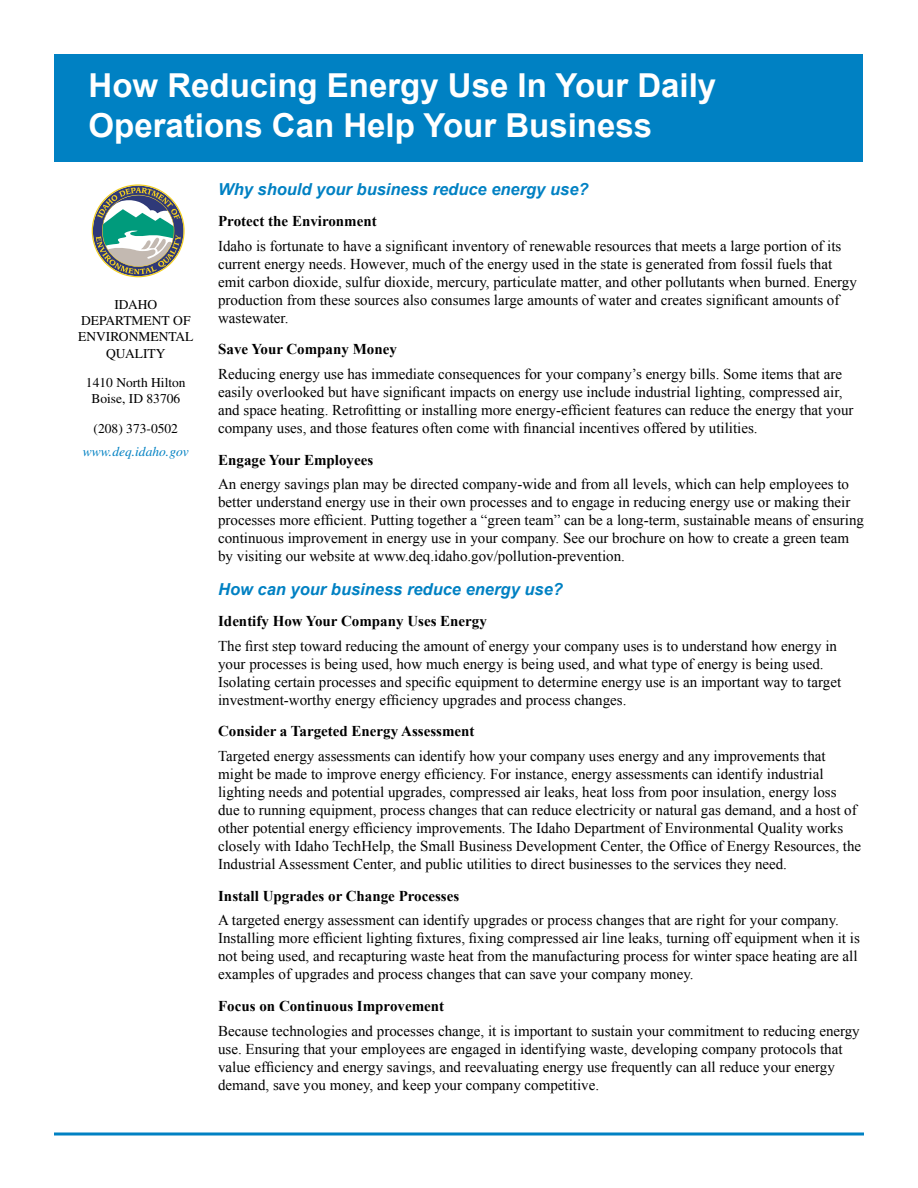
<style>
.page{position:relative;width:918px;height:1188px;background:#fff}
.page>*{position:absolute;margin:0;border:0;box-sizing:border-box;transform-origin:0 0}
.t1{font:700 33px/39.6px "Arial";color:#fff}
.t2{font:italic 700 16.5px "Arial";color:#0081c3}
.t3{font:15px/18px "Times New Roman";color:#000}
.t4{font:700 15px "Times New Roman";color:#000}
.t5{font:13.5px/16.2px "Times";color:#000;text-align:center}
.t6{font:italic 13.5px "Times";color:#0081c3}
</style>
<div class="page">
<div style="left:55px;top:55px;width:808px;height:107px;background:#0081c3"></div>
<svg style="left:92px;top:184px;width:93px;height:93px"></svg>
<svg style="left:54px;top:1132px;width:810px;height:4px;background:#3fa0d1"></svg>
<h1 class="t1" style="left:89px;top:67px;width:629px">How Reducing Energy Use In Your Daily<br>Operations Can Help Your Business</h1>
<p class="t5" style="left:78px;top:296px;width:117px">IDAHO<br>DEPARTMENT OF<br>ENVIRONMENTAL<br>QUALITY</p>
<p class="t5" style="left:86px;top:375px;width:101px">1410 North Hilton<br>Boise, ID 83706</p>
<p class="t5" style="left:94px;top:421px;width:86px">(208) 373-0502</p>
<p class="t6" style="left:83px;top:444px;width:107px">www.deq.idaho.gov</p>
<p class="t2" style="left:218px;top:178px;width:372px">Why should your business reduce energy use?</p>
<p class="t4" style="left:218px;top:211px;width:160px">Protect the Environment</p>
<p class="t3" style="left:218px;top:237px;width:640px">Idaho is fortunate to have a significant inventory of renewable resources that meets a large portion of its current energy needs. However, much of the energy used in the state is generated from fossil fuels that emit carbon dioxide, sulfur dioxide, mercury, particulate matter, and other pollutants when burned. Energy production from these sources also consumes large amounts of water and creates significant amounts of wastewater.</p>
<p class="t4" style="left:218px;top:339px;width:180px">Save Your Company Money</p>
<p class="t3" style="left:218px;top:365px;width:637px">Reducing energy use has immediate consequences for your company’s energy bills. Some items that are easily overlooked but have significant impacts on energy use include industrial lighting, compressed air, and space heating. Retrofitting or installing more energy-efficient features can reduce the energy that your company uses, and those features often come with financial incentives offered by utilities.</p>
<p class="t4" style="left:218px;top:449px;width:157px">Engage Your Employees</p>
<p class="t3" style="left:218px;top:475px;width:647px">An energy savings plan may be directed company-wide and from all levels, which can help employees to better understand energy use in their own processes and to engage in reducing energy use or making their processes more efficient. Putting together a “green team” can be a long-term, sustainable means of ensuring continuous improvement in energy use in your company. See our brochure on how to create a green team by visiting our website at www.deq.idaho.gov/pollution-prevention.</p>
<p class="t2" style="left:218px;top:578px;width:346px">How can your business reduce energy use?</p>
<p class="t4" style="left:218px;top:611px;width:270px">Identify How Your Company Uses Energy</p>
<p class="t3" style="left:218px;top:637px;width:625px">The first step toward reducing the amount of energy your company uses is to understand how energy in your processes is being used, how much energy is being used, and what type of energy is being used.<br>Isolating certain processes and specific equipment to determine energy use is an important way to target investment-worthy energy efficiency upgrades and process changes.</p>
<p class="t4" style="left:218px;top:721px;width:258px">Consider a Targeted Energy Assessment</p>
<p class="t3" style="left:218px;top:747px;width:645px">Targeted energy assessments can identify how your company uses energy and any improvements that might be made to improve energy efficiency. For instance, energy assessments can identify industrial lighting needs and potential upgrades, compressed air leaks, heat loss from poor insulation, energy loss due to running equipment, process changes that can reduce electricity or natural gas demand, and a host of other potential energy efficiency improvements. The Idaho Department of Environmental Quality works closely with Idaho TechHelp, the Small Business Development Center, the Office of Energy Resources, the Industrial Assessment Center, and public utilities to direct businesses to the services they need.</p>
<p class="t4" style="left:218px;top:885px;width:243px">Install Upgrades or Change Processes</p>
<p class="t3" style="left:218px;top:911px;width:643px">A targeted energy assessment can identify upgrades or process changes that are right for your company.<br>Installing more efficient lighting fixtures, fixing compressed air line leaks, turning off equipment when it is not being used, and recapturing waste heat from the manufacturing process for winter space heating are all examples of upgrades and process changes that can save your company money.</p>
<p class="t4" style="left:218px;top:996px;width:228px">Focus on Continuous Improvement</p>
<p class="t3" style="left:218px;top:1021px;width:643px">Because technologies and processes change, it is important to sustain your commitment to reducing energy use. Ensuring that your employees are engaged in identifying waste, developing company protocols that value efficiency and energy savings, and reevaluating energy use frequently can all reduce your energy demand, save you money, and keep your company competitive.</p>
</div>
